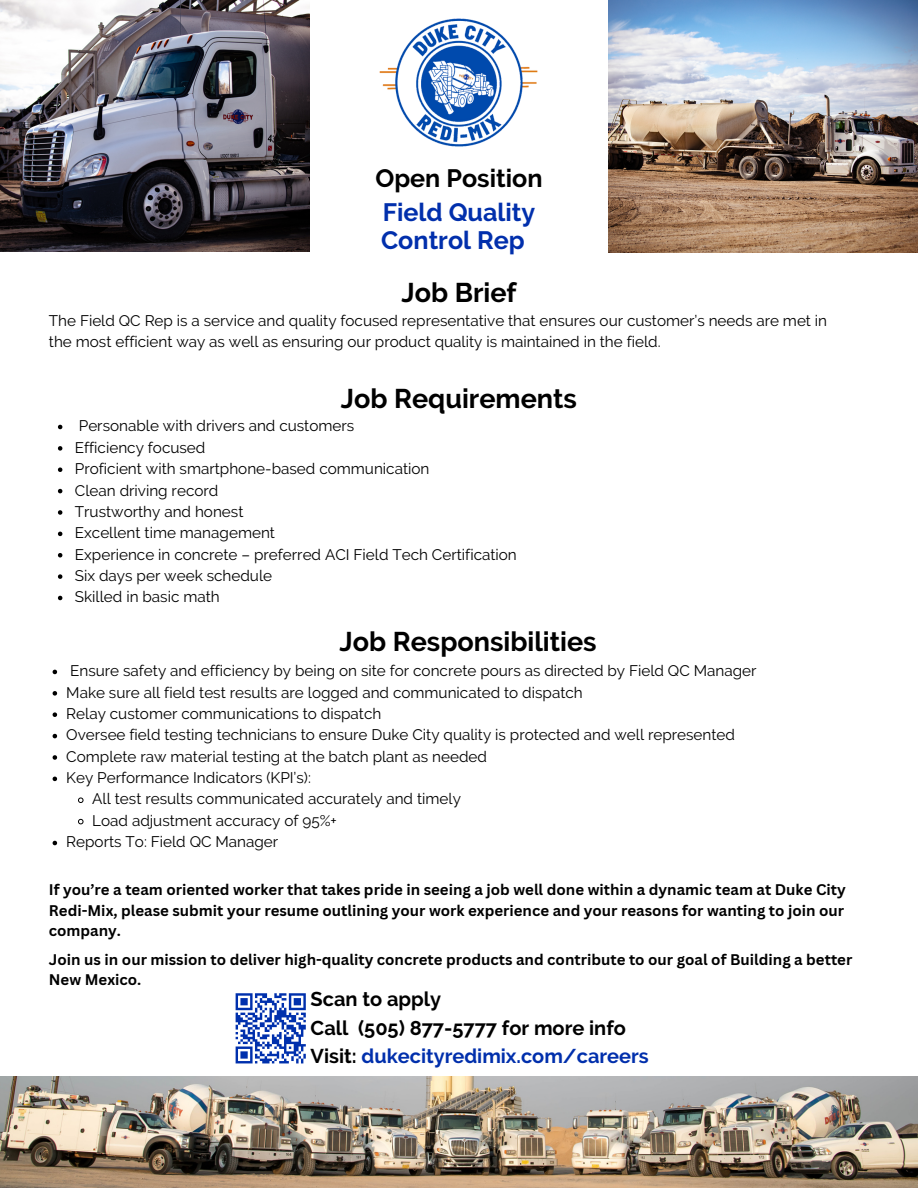
<style>
.page{position:relative;width:918px;height:1188px;background:#fff}
.page>*{position:absolute;margin:0;border:0;box-sizing:border-box;transform-origin:0 0}
.t1{font:700 27px "Raleway";color:#000}
.t2{font:700 25.05px/33.8px "Raleway";color:#000}
.t3{font:700 25.05px "Raleway";color:#012fac}
.t4{font:700 19.95px/28.3px "Raleway";color:#000}
.t5{font:15.3px/21.3px "Raleway";color:#000}
.t6{font:700 15px/20.2px "Canva Sans";color:#000;text-align:justify}
.s1{color:#012fac}
</style>
<div class="page">
<img style="left:0;top:0;width:309px;height:252px">
<img style="left:379px;top:18px;width:159px;height:129px">
<img style="left:0;top:1077px;width:918px;height:111px">
<svg style="left:235px;top:993px;width:71px;height:71px"></svg>
<img style="left:608px;top:0;width:310px;height:252px">
<svg style="left:53px;top:670px;width:4px;height:4px"></svg>
<svg style="left:53px;top:691px;width:4px;height:5px"></svg>
<svg style="left:53px;top:712px;width:4px;height:5px"></svg>
<svg style="left:53px;top:734px;width:4px;height:4px"></svg>
<svg style="left:53px;top:755px;width:4px;height:5px"></svg>
<svg style="left:53px;top:777px;width:4px;height:4px"></svg>
<svg style="left:78px;top:797px;width:6px;height:6px"></svg>
<svg style="left:78px;top:819px;width:6px;height:6px"></svg>
<svg style="left:53px;top:841px;width:4px;height:4px"></svg>
<svg style="left:58px;top:425px;width:4px;height:4px"></svg>
<svg style="left:58px;top:446px;width:4px;height:5px"></svg>
<svg style="left:58px;top:467px;width:4px;height:5px"></svg>
<svg style="left:58px;top:489px;width:4px;height:4px"></svg>
<svg style="left:58px;top:510px;width:4px;height:5px"></svg>
<svg style="left:58px;top:532px;width:4px;height:4px"></svg>
<svg style="left:58px;top:553px;width:4px;height:4px"></svg>
<svg style="left:58px;top:574px;width:4px;height:5px"></svg>
<svg style="left:58px;top:596px;width:4px;height:4px"></svg>
<h1 class="t2" style="left:375px;top:161px;width:169px">Open Position<br><span class="s1">Field Quality</span></h1>
<h1 class="t3" style="left:381px;top:225px;width:145px">Control Rep</h1>
<p class="t1" style="left:401px;top:277px;width:117px">Job Brief</p>
<p class="t5" style="left:49px;top:310px;width:780px">The Field QC Rep is a service and quality focused representative that ensures our customer’s needs are met in the most efficient way as well as ensuring our product quality is maintained in the field.</p>
<h1 class="t1" style="left:341px;top:382px;width:238px">Job Requirements</h1>
<p class="t5" style="left:79px;top:415px;width:277px">Personable with drivers and customers</p>
<p class="t5" style="left:75px;top:437px;width:132px">Efficiency focused</p>
<p class="t5" style="left:75px;top:458px;width:356px">Proficient with smartphone-based communication</p>
<p class="t5" style="left:75px;top:480px;width:145px">Clean driving record</p>
<p class="t5" style="left:75px;top:501px;width:170px">Trustworthy and honest</p>
<p class="t5" style="left:75px;top:522px;width:202px">Excellent time management</p>
<p class="t5" style="left:75px;top:544px;width:443px">Experience in concrete – preferred ACI Field Tech Certification</p>
<p class="t5" style="left:75px;top:565px;width:199px">Six days per week schedule</p>
<p class="t5" style="left:75px;top:586px;width:146px">Skilled in basic math</p>
<p class="t1" style="left:340px;top:625px;width:259px">Job Responsibilities</p>
<p class="t5" style="left:70px;top:660px;width:688px">Ensure safety and efficiency by being on site for concrete pours as directed by Field QC Manager</p>
<h1 class="t5" style="left:66px;top:681px;width:518px">Make sure all field test results are logged and communicated to dispatch</h1>
<p class="t5" style="left:66px;top:703px;width:317px">Relay customer communications to dispatch</p>
<p class="t5" style="left:66px;top:724px;width:670px">Oversee field testing technicians to ensure Duke City quality is protected and well represented</p>
<p class="t5" style="left:66px;top:746px;width:422px">Complete raw material testing at the batch plant as needed</p>
<p class="t5" style="left:66px;top:767px;width:246px">Key Performance Indicators (KPI’s):</p>
<p class="t5" style="left:92px;top:788px;width:370px">All test results communicated accurately and timely</p>
<p class="t5" style="left:92px;top:810px;width:246px">Load adjustment accuracy of 95%+</p>
<p class="t5" style="left:66px;top:831px;width:214px">Reports To: Field QC Manager</p>
<h3 class="t6" style="left:49px;top:879px;width:798px">If you’re a team oriented worker that takes pride in seeing a job well done within a dynamic team at Duke City Redi-Mix, please submit your resume outlining your work experience and your reasons for wanting to join our company.</h3>
<h2 class="t6" style="left:49px;top:949px;width:805px">Join us in our mission to deliver high-quality concrete products and contribute to our goal of Building a better<br>New Mexico.</h2>
<h3 class="t4" style="left:311px;top:985px;width:340px">Scan to apply<br>Call (505) 877-5777 for more info<br>Visit: <span class="s1">dukecityredimix.com/careers</span></h3>
</div>
